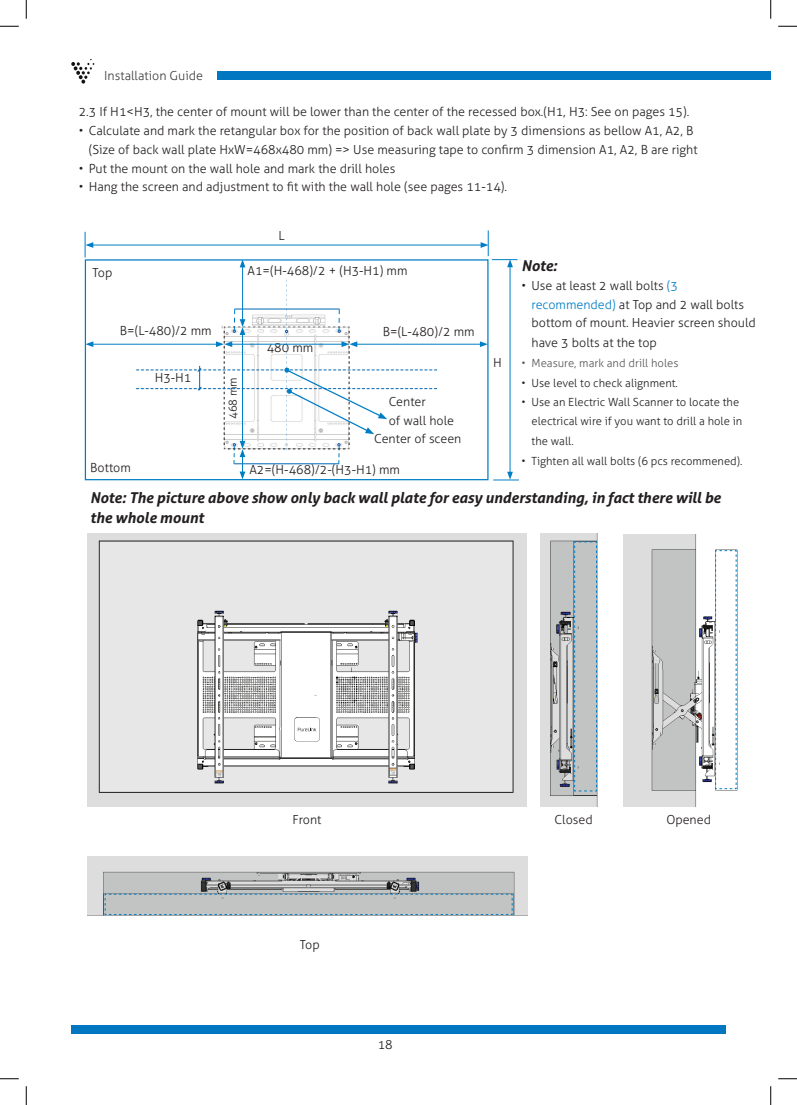
<style>
.page{position:relative;width:797px;height:1105px;background:#fff}
.page>*{position:absolute;margin:0;border:0;box-sizing:border-box;transform-origin:0 0}
.t1{font:italic 700 15px/20px "Aller";letter-spacing:-.005em;color:#231f20}
.t2{font:300 12.5px/18.8px "Aller";color:#231f20}
.t3{font:300 12.5px "Aller";color:#3e3e3f}
.t4{font:300 11.25px/18.8px "Aller";color:#231f20;text-align:right}
.t5{font:300 11.25px "Aller";color:#57585a}
.s1{color:#007ec5}
</style>
<div class="page">
<div style="left:71px;top:1025px;width:654px;height:9px;background:#0077c0"></div>
<div style="left:218px;top:71px;width:552px;height:8px;background:#0077c0"></div>
<svg style="left:71px;top:59px;width:23px;height:25px"></svg>
<div style="left:85px;top:259px;width:403px;height:221px;border:1px solid #007ec5"></div>
<hr style="left:91px;top:245px;width:391px;height:1px;background:#007ec5">
<hr style="left:509px;top:265px;width:1px;height:209px;background:#007ec5">
<hr style="left:242px;top:265px;width:1px;height:56px;background:#007ec5">
<svg style="left:240px;top:259px;width:5px;height:8px"></svg>
<svg style="left:85px;top:232px;width:8px;height:25px"></svg>
<svg style="left:480px;top:230px;width:37px;height:37px"></svg>
<svg style="left:493px;top:472px;width:26px;height:9px"></svg>
<hr style="left:91px;top:344px;width:127px;height:1px;background:#007ec5">
<svg style="left:85px;top:341px;width:8px;height:6px"></svg>
<hr style="left:355px;top:344px;width:127px;height:1px;background:#007ec5">
<svg style="left:480px;top:341px;width:8px;height:6px"></svg>
<img style="left:88px;top:856px;width:439px;height:60px">
<svg style="left:136px;top:279px;width:301px;height:200px"></svg>
<svg style="left:104px;top:893px;width:409px;height:22px"></svg>
<img style="left:88px;top:534px;width:438px;height:272px">
<img style="left:540px;top:534px;width:58px;height:272px">
<svg style="left:574px;top:541px;width:23px;height:251px"></svg>
<img style="left:623px;top:534px;width:115px;height:272px">
<svg style="left:715px;top:550px;width:21px;height:239px"></svg>
<svg style="left:294px;top:717px;width:26px;height:24px"></svg>
<svg style="left:0;top:25px;width:19px;height:2px"></svg>
<svg style="left:778px;top:25px;width:19px;height:2px"></svg>
<svg style="left:0;top:1078px;width:19px;height:1px"></svg>
<svg style="left:778px;top:1078px;width:19px;height:1px"></svg>
<svg style="left:25px;top:0;width:2px;height:19px"></svg>
<svg style="left:25px;top:1086px;width:2px;height:19px"></svg>
<svg style="left:770px;top:0;width:1px;height:19px"></svg>
<svg style="left:770px;top:1086px;width:1px;height:19px"></svg>
<p class="t3" style="left:104px;top:68px;width:100px">Installation Guide</p>
<p class="t2" style="left:79px;top:102px;width:612px">2.3 If H1&lt;H3, the center of mount will be lower than the center of the recessed box.(H1, H3: See on pages 15).</p>
<p class="t2" style="left:89px;top:121px;width:610px;text-indent:-10px">• Calculate and mark the retangular box for the position of back wall plate by 3 dimensions as bellow A1, A2, B (Size of back wall plate HxW=468x480 mm) =&gt; Use measuring tape to confirm 3 dimension A1, A2, B are right</p>
<p class="t2" style="left:79px;top:159px;width:318px">• Put the mount on the wall hole and mark the drill holes</p>
<p class="t2" style="left:79px;top:177px;width:430px">• Hang the screen and adjustment to fit with the wall hole (see pages 11-14).</p>
<p class="t2" style="left:93px;top:263px;width:21px">Top</p>
<p class="t2" style="left:278px;top:226px;width:8px">L</p>
<p class="t2" style="left:247px;top:261px;width:161px">A1=(H-468)/2 + (H3-H1) mm</p>
<p class="t2" style="left:120px;top:321px;width:93px">B=(L-480)/2 mm</p>
<p class="t2" style="left:383px;top:322px;width:93px">B=(L-480)/2 mm</p>
<p class="t2" style="left:155px;top:368px;width:38px">H3-H1</p>
<p class="t4" style="left:223px;top:419px;width:43px;rotate:-90deg">468 mm</p>
<p class="t2" style="left:267px;top:339px;width:48px">480 mm</p>
<p class="t2" style="left:389px;top:392px;width:67px">Center<br>of wall hole</p>
<p class="t2" style="left:374px;top:430px;width:89px">Center of sceen</p>
<p class="t2" style="left:90px;top:458px;width:42px">Bottom</p>
<p class="t2" style="left:249px;top:460px;width:152px">A2=(H-468)/2-(H3-H1) mm</p>
<p class="t2" style="left:493px;top:353px;width:10px">H</p>
<p class="t1" style="left:521px;top:256px;width:37px">Note:</p>
<p class="t2" style="left:531px;top:276px;width:226px;text-indent:-10px">• Use at least 2 wall bolts <span class="s1">(3 recommended)</span> at Top and 2 wall bolts bottom of mount. Heavier screen should</p>
<p class="t2" style="left:531px;top:333px;width:127px">have 3 bolts at the top</p>
<p class="t5" style="left:521px;top:356px;width:158px">• Measure, mark and drill holes</p>
<p class="t4" style="left:521px;top:374px;width:158px">• Use level to check alignment.</p>
<p class="t4" style="left:521px;top:393px;width:222px">• Use an Electric Wall Scanner to locate the electrical wire if you want to drill a hole in</p>
<p class="t4" style="left:531px;top:431px;width:44px">the wall.</p>
<p class="t4" style="left:521px;top:451px;width:222px">• Tighten all wall bolts (6 pcs recommened).</p>
<p class="t1" style="left:90px;top:488px;width:632px">Note: The picture above show only back wall plate for easy understanding, in fact there will be the whole mount</p>
<p class="t2" style="left:293px;top:810px;width:30px">Front</p>
<p class="t2" style="left:554px;top:810px;width:40px">Closed</p>
<p class="t2" style="left:300px;top:936px;width:21px">Top</p>
<p class="t2" style="left:378px;top:1035px;width:16px">18</p>
<p class="t2" style="left:666px;top:810px;width:46px">Opened</p>
</div>
